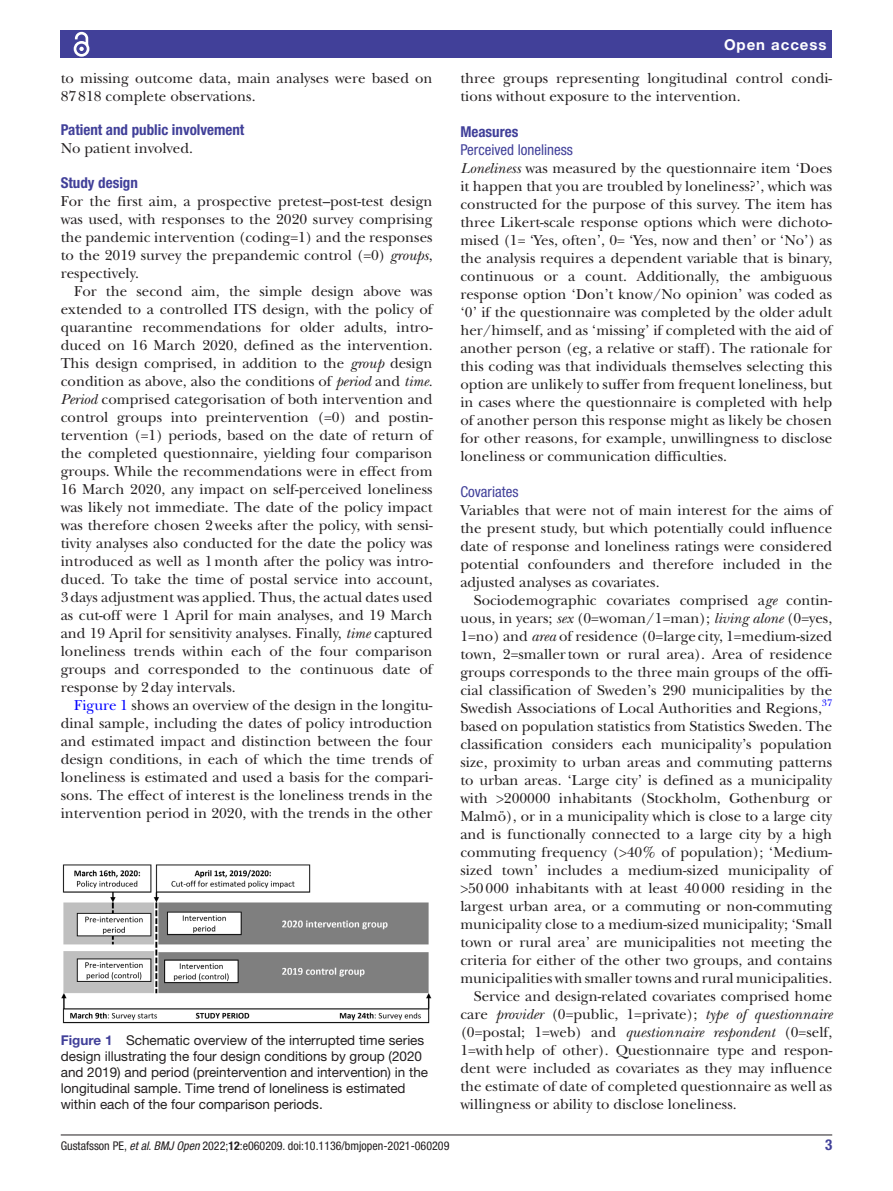
<style>
.page{position:relative;width:893px;height:1191px;background:#fff}
.page>*{position:absolute;margin:0;border:0;box-sizing:border-box;transform-origin:0 0}
.t1{font:15px/18px "New Baskerville";color:#231f20;text-align:justify}
.t2{font:italic 15px "New Baskerville";color:#231f20}
.t3{font:700 condensed 15px "Helvetica Neue LT Std";color:#414099}
.t4{font:condensed 15px "Helvetica Neue LT Std";color:#414099}
.t5{font:700 15px "Helvetica Neue LT Std";letter-spacing:.065em;color:#fff}
.t6{font:13.5px/16.2px "Helvetica Neue LT Std";color:#231f20}
.t7{font:condensed 12px "Helvetica Neue LT Std";color:#231f20}
.t8{font:9.9px "New Baskerville";color:#00f}
.s1{font-style:italic}
.s2{color:#00f}
.s3{font-weight:700;color:#414099}
.s4{font-style:normal}
.s5{font-weight:700}
</style>
<div class="page">
<hr style="left:61px;top:1134px;width:771px;height:1px;background:#231f20">
<div style="left:61px;top:31px;width:771px;height:27px;background:#414099"></div>
<svg style="left:73px;top:31px;width:17px;height:26px"></svg>
<img style="left:61px;top:864px;width:371px;height:160px">
<p class="t1" style="left:61px;top:69px;width:373px">to missing outcome data, main analyses were based on<br>87818 complete observations.</p>
<p class="t3" style="left:61px;top:121px;width:185px">Patient and public involvement</p>
<p class="t1" style="left:61px;top:140px;width:134px">No patient involved.</p>
<p class="t3" style="left:61px;top:173px;width:79px">Study design</p>
<p class="t1" style="left:61px;top:192px;width:373px">For the first aim, a prospective pretest–post-test design was used, with responses to the 2020 survey comprising the pandemic intervention (coding=1) and the responses to the 2019 survey the prepandemic control (=0) <span class="s1">groups</span>, respectively.</p>
<p class="t1" style="left:61px;top:282px;width:373px;text-indent:14px">For the second aim, the simple design above was extended to a controlled ITS design, with the policy of quarantine recommendations for older adults, intro&shy;duced on 16 March 2020, defined as the intervention.<br>This design comprised, in addition to the <span class="s1">group</span> design condition as above, also the conditions of <span class="s1">period</span> and <span class="s1">time.<br>Period</span> comprised categorisation of both intervention and control groups into preintervention (=0) and postin&shy;tervention (=1) periods<span class="s1">,</span> based on the date of return of the completed questionnaire, yielding four comparison groups. While the recommendations were in effect from 16 March 2020, any impact on self-perceived loneliness was likely not immediate. The date of the policy impact was therefore chosen 2weeks after the policy, with sensi&shy;tivity analyses also conducted for the date the policy was introduced as well as 1month after the policy was intro&shy;duced. To take the time of postal service into account, 3days adjustment was applied. Thus, the actual dates used as cut-off were 1 April for main analyses, and 19 March and 19 April for sensitivity analyses. Finally, <span class="s1">time</span> captured loneliness trends within each of the four comparison groups and corresponded to the continuous date of response by 2day intervals.</p>
<p class="t1" style="left:61px;top:696px;width:373px;text-indent:14px"><span class="s2">Figure 1</span> shows an overview of the design in the longitu&shy;dinal sample, including the dates of policy introduction and estimated impact and distinction between the four design conditions, in each of which the time trends of loneliness is estimated and used a basis for the compari&shy;sons. The effect of interest is the loneliness trends in the intervention period in 2020, with the trends in the other</p>
<p class="t6" style="left:61px;top:1031px;width:369px"><span class="s3">Figure 1</span> Schematic overview of the interrupted time series design illustrating the four design conditions by group (2020 and 2019) and period (preintervention and intervention) in the longitudinal sample. Time trend of loneliness is estimated within each of the four comparison periods.</p>
<p class="t5" style="left:724px;top:35px;width:104px">Open access</p>
<p class="t1" style="left:460px;top:69px;width:373px">three groups representing longitudinal control condi&shy;tions without exposure to the intervention.</p>
<p class="t3" style="left:460px;top:123px;width:60px">Measures</p>
<p class="t4" style="left:460px;top:141px;width:114px">Perceived loneliness</p>
<p class="t1" style="left:460px;top:159px;width:373px"><span class="s1">Loneliness</span> was measured by the questionnaire item ‘Does it happen that you are troubled by loneliness?’, which was constructed for the purpose of this survey. The item has three Likert-scale response options which were dichoto&shy;mised (1= ‘Yes, often’, 0= ‘Yes, now and then’ or ‘No’) as the analysis requires a dependent variable that is binary, continuous or a count. Additionally, the ambiguous response option ‘Don’t know/No opinion’ was coded as ‘0’ if the questionnaire was completed by the older adult her/himself, and as ‘missing’ if completed with the aid of another person (eg, a relative or staff). The rationale for this coding was that individuals themselves selecting this option are unlikely to suffer from frequent loneliness, but in cases where the questionnaire is completed with help of another person this response might as likely be chosen for other reasons, for example, unwillingness to disclose loneliness or communication difficulties.</p>
<p class="t4" style="left:460px;top:483px;width:60px">Covariates</p>
<p class="t1" style="left:460px;top:501px;width:373px">Variables that were not of main interest for the aims of the present study, but which potentially could influence date of response and loneliness ratings were considered potential confounders and therefore included in the adjusted analyses as covariates.</p>
<p class="t1" style="left:460px;top:591px;width:373px;text-indent:14px">Sociodemographic covariates comprised a<span class="s1">ge</span> contin&shy;uous, in years; <span class="s1">sex</span> (0=woman/1=man); <span class="s1">living alone</span> (0=yes, 1=no) and <span class="s1">area</span> of residence (0=largecity, 1=medium-sized town, 2=smaller town or rural area). Area of residence groups corresponds to the three main groups of the offi&shy;cial classification of Sweden’s 290 municipalities by the Swedish Associations of Local Authorities and Regions,</p>
<p class="t8" style="left:822px;top:697px;width:12px">37</p>
<p class="t1" style="left:460px;top:717px;width:373px">based on population statistics from Statistics Sweden. The</p>
<p class="t1" style="left:460px;top:735px;width:373px">classification considers each municipality’s population</p>
<p class="t1" style="left:460px;top:753px;width:373px">size, proximity to urban areas and commuting patterns</p>
<p class="t1" style="left:460px;top:771px;width:373px">to urban areas. ‘Large city’ is defined as a municipality</p>
<p class="t1" style="left:460px;top:789px;width:373px">with &gt;200000 inhabitants (Stockholm, Gothenburg or</p>
<p class="t1" style="left:460px;top:807px;width:373px">Malmö), or in a municipality which is close to a large city</p>
<p class="t1" style="left:460px;top:825px;width:373px">and is functionally connected to a large city by a high</p>
<p class="t1" style="left:460px;top:843px;width:373px">commuting frequency (&gt;40% of population); ‘Medium-</p>
<p class="t1" style="left:460px;top:861px;width:373px">sized town’ includes a medium-sized municipality of</p>
<p class="t1" style="left:460px;top:879px;width:373px">&gt;50000 inhabitants with at least 40000 residing in the</p>
<p class="t1" style="left:460px;top:897px;width:373px">largest urban area, or a commuting or non-commuting</p>
<p class="t1" style="left:460px;top:915px;width:373px">municipality close to a medium-sized municipality; ‘Small</p>
<p class="t1" style="left:460px;top:933px;width:373px">town or rural area’ are municipalities not meeting the</p>
<p class="t1" style="left:460px;top:951px;width:373px">criteria for either of the other two groups, and contains</p>
<p class="t1" style="left:460px;top:969px;width:373px">municipalities with smaller towns and rural municipalities.</p>
<p class="t1" style="left:474px;top:987px;width:360px">Service and design-related covariates comprised home</p>
<p class="t2" style="left:460px;top:1005px;width:373px"><span class="s4">care</span> provider <span class="s4">(0=public, 1=private);</span> type of questionnaire</p>
<p class="t1" style="left:460px;top:1023px;width:373px">(0=postal; 1=web) and <span class="s1">questionnaire respondent</span> (0=self,</p>
<p class="t1" style="left:460px;top:1041px;width:373px">1=withhelp of other). Questionnaire type and respon-</p>
<p class="t1" style="left:460px;top:1059px;width:373px">dent were included as covariates as they may influence</p>
<p class="t1" style="left:460px;top:1077px;width:373px">the estimate of date of completed questionnaire as well as</p>
<p class="t1" style="left:460px;top:1095px;width:278px">willingness or ability to disclose loneliness.</p>
<p class="t7" style="left:61px;top:1138px;width:390px">Gustafsson PE, <span class="s1">et al</span>. <span class="s1">BMJ Open</span> 2022;<span class="s5">12</span>:e060209. doi:10.1136/bmjopen-2021-060209</p>
<p class="t3" style="left:825px;top:1135px;width:9px">3</p>
</div>
